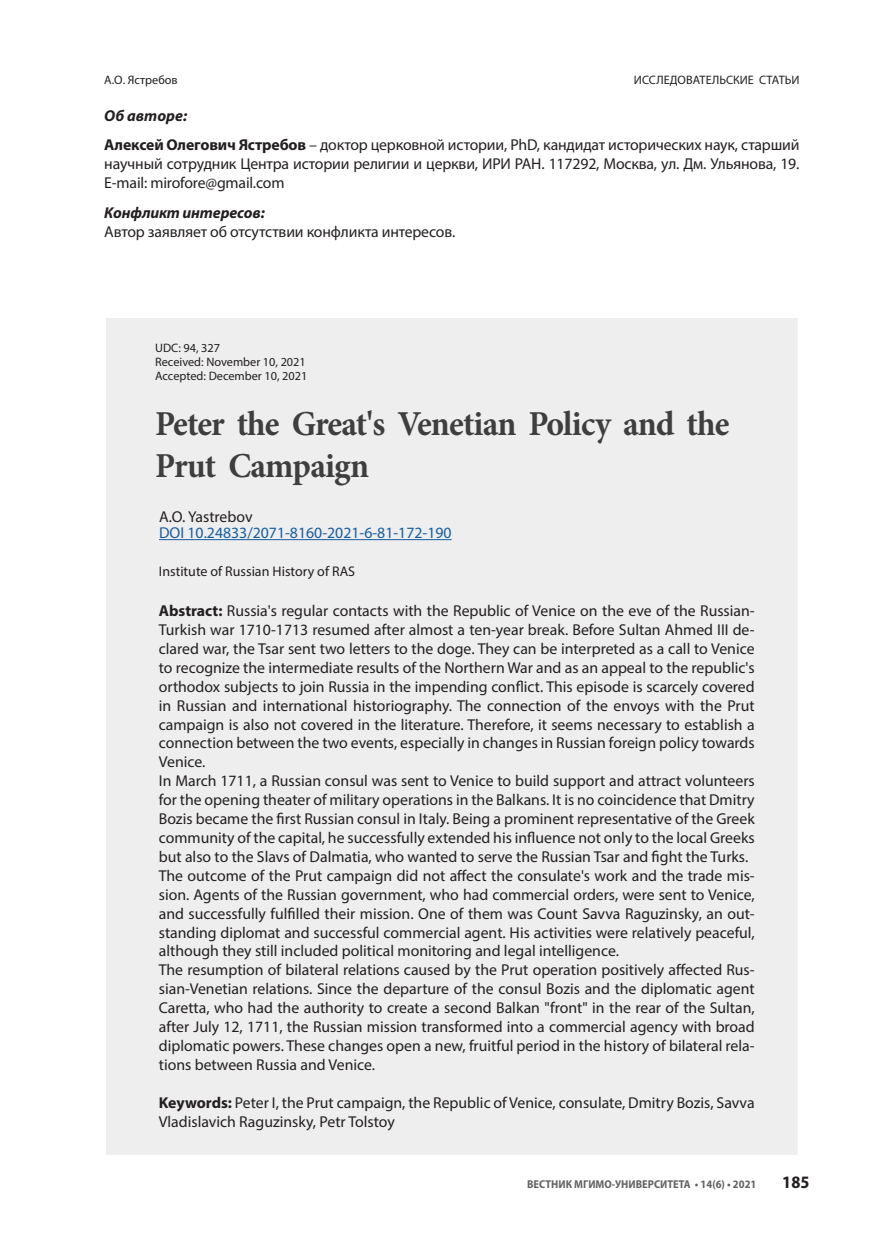
<style>
.page{position:relative;width:874px;height:1241px;background:#fff}
.page>*{position:absolute;margin:0;border:0;box-sizing:border-box;transform-origin:0 0}
.t1{font:700 35px/42px "Minion Pro";letter-spacing:-.025em;color:#3e3e3f;scale:.96 1}
.t2{font:700 semi-condensed 17.5px "Myriad Pro";color:#231f20}
.t3{font:15.75px/18.9px "Myriad Pro";color:#231f20;text-align:justify}
.t4{font:15.75px "Myriad Pro";color:#175d9e}
.t5{font:italic 700 15.75px "Myriad Pro";letter-spacing:-.01em;color:#231f20}
.t6{font:14px "Myriad Pro";color:#231f20}
.t7{font:12.25px "Myriad Pro";color:#231f20}
.t8{font:700 semi-condensed 11.38px "Myriad Pro";color:#636366}
.s1{font-weight:700}
</style>
<div class="page">
<div style="left:104px;top:316px;width:695px;height:840px;background:#eeeeef;border:2px solid #fff"></div>
<hr style="left:159px;top:539px;width:292px;height:1px;background:#175d9e">
<p class="t7" style="left:104px;top:72px;width:75px">А.О. Ястребов</p>
<p class="t7" style="left:633px;top:72px;width:167px">ИССЛЕДОВАТЕЛЬСКИЕ СТАТЬИ</p>
<p class="t5" style="left:104px;top:105px;width:84px">Об авторе:</p>
<p class="t3" style="left:104px;top:135px;width:696px"><span class="s1">Алексей Олегович Ястребов</span> – доктор церковной истории, PhD, кандидат исторических наук, старший научный сотрудник Центра истории религии и церкви, ИРИ РАН. 117292, Москва, ул. Дм. Ульянова, 19.<br>E-mail: mirofore@gmail.com</p>
<p class="t5" style="left:104px;top:202px;width:162px">Конфликт интересов:</p>
<p class="t3" style="left:104px;top:221px;width:352px">Автор заявляет об отсутствии конфликта интересов.</p>
<p class="t7" style="left:155px;top:340px;width:66px">UDC: 94, 327</p>
<p class="t7" style="left:155px;top:354px;width:152px">Received: November 10, 2021</p>
<p class="t7" style="left:155px;top:368px;width:154px">Accepted: December 10, 2021</p>
<p class="t1" style="left:155px;top:402px;width:599px">Peter the Great's Venetian Policy and the<br>Prut Campaign</p>
<p class="t3" style="left:159px;top:507px;width:95px">A.O. Yastrebov</p>
<p class="t4" style="left:159px;top:523px;width:294px">DOI 10.24833/2071-8160-2021-6-81-172-190</p>
<p class="t6" style="left:159px;top:563px;width:198px">Institute of Russian History of RAS</p>
<p class="t3" style="left:159px;top:601px;width:597px"><span class="s1">Abstract:</span> Russia's regular contacts with the Republic of Venice on the eve of the Russian-Turkish war 1710-1713 resumed after almost a ten-year break. Before Sultan Ahmed III de&shy;clared war, the Tsar sent two letters to the doge. They can be interpreted as a call to Venice to recognize the intermediate results of the Northern War and as an appeal to the republic's orthodox subjects to join Russia in the impending conflict. This episode is scarcely covered in Russian and international historiography. The connection of the envoys with the Prut campaign is also not covered in the literature. Therefore, it seems necessary to establish a connection between the two events, especially in changes in Russian foreign policy towards Venice.</p>
<p class="t3" style="left:159px;top:771px;width:597px">In March 1711, a Russian consul was sent to Venice to build support and attract volunteers for the opening theater of military operations in the Balkans. It is no coincidence that Dmitry Bozis became the first Russian consul in Italy. Being a prominent representative of the Greek community of the capital, he successfully extended his influence not only to the local Greeks but also to the Slavs of Dalmatia, who wanted to serve the Russian Tsar and fight the Turks.</p>
<p class="t3" style="left:159px;top:865px;width:597px">The outcome of the Prut campaign did not affect the consulate's work and the trade mis&shy;sion. Agents of the Russian government, who had commercial orders, were sent to Venice, and successfully fulfilled their mission. One of them was Count Savva Raguzinsky, an out&shy;standing diplomat and successful commercial agent. His activities were relatively peaceful, although they still included political monitoring and legal intelligence.</p>
<p class="t3" style="left:159px;top:960px;width:597px">The resumption of bilateral relations caused by the Prut operation positively affected Rus&shy;sian-Venetian relations. Since the departure of the consul Bozis and the diplomatic agent Caretta, who had the authority to create a second Balkan "front" in the rear of the Sultan, after July 12, 1711, the Russian mission transformed into a commercial agency with broad diplomatic powers. These changes open a new, fruitful period in the history of bilateral rela&shy;tions between Russia and Venice.</p>
<p class="t3" style="left:159px;top:1092px;width:597px"><span class="s1">Keywords:</span> Peter I, the Prut campaign, the Republic of Venice, consulate, Dmitry Bozis, Savva<br>Vladislavich Raguzinsky, Petr Tolstoy</p>
<p class="t8" style="left:527px;top:1176px;width:231px">ВЕСТНИК МГИМО-УНИВЕРСИТЕТА • 14(6) • 2021</p>
<p class="t2" style="left:781px;top:1170px;width:29px">185</p>
</div>
